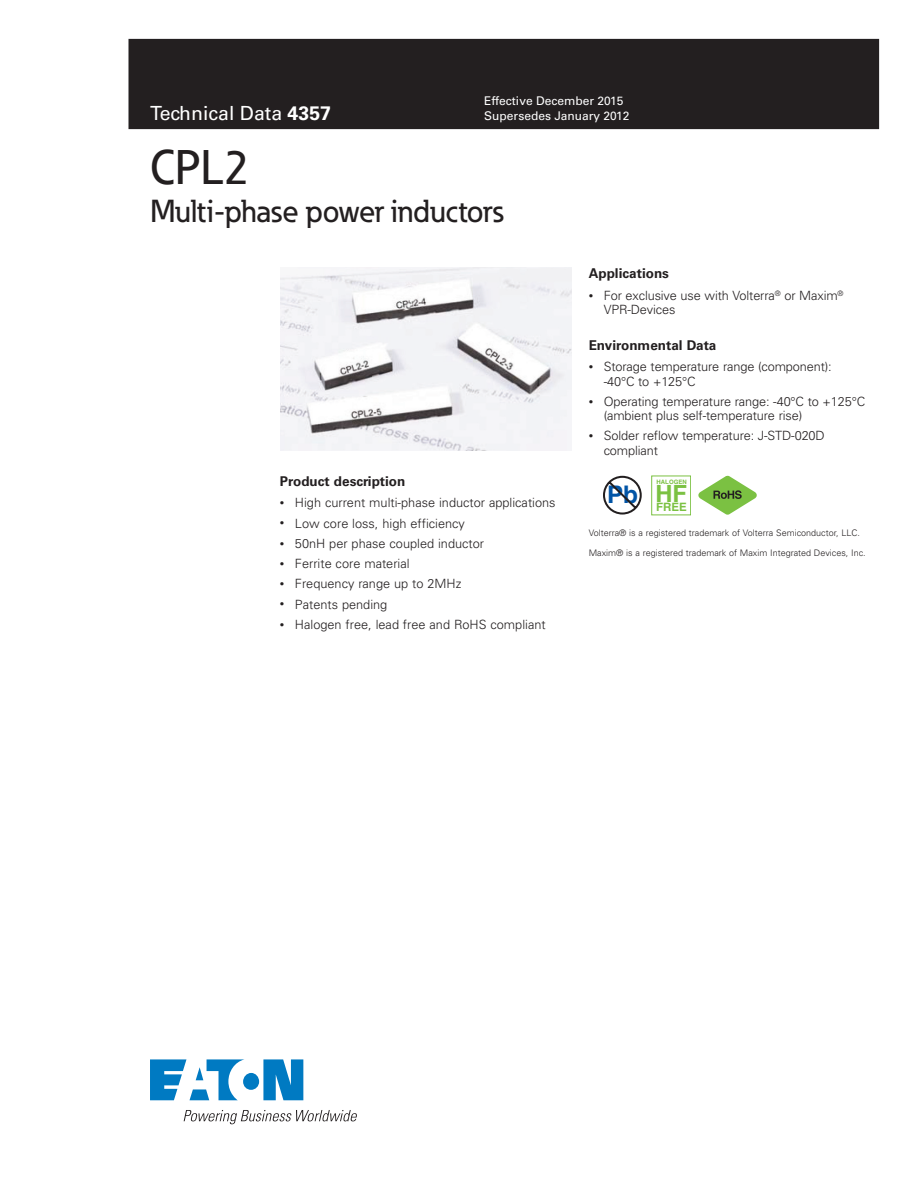
<style>
.page{position:relative;width:918px;height:1188px;background:#fff}
.page>*{position:absolute;margin:0;border:0;box-sizing:border-box;transform-origin:0 0}
._00_Product{font:500 48px "Eaton";color:#231f20}
._00_Product-2{font:500 31.5px "Eaton";letter-spacing:-.01em;color:#231f20}
.t1{font:700 24.3px "Helvetica";color:#0154a6}
.t2{font:700 23.7px "Helvetica";color:#7bc142}
._00_Application{font:19.5px "Univers LT Std";color:#fff}
._01_Head2{font:700 13.5px "Univers LT Std";color:#231f20}
.t3{font:300 12.75px/14.2px "Univers";letter-spacing:-.01em;color:#231f20}
.t4{font:12px/15px "Univers LT Std";color:#fff}
.t5{font:700 11.55px "Helvetica";color:#7bc142}
._02_Body{font:300 9px "Univers";color:#231f20}
.t6{font:700 6px "Helvetica";color:#7bc142}
.s1{font-weight:700}
.s2{font-size:9px}
</style>
<div class="page">
<svg style="left:150px;top:1059px;width:153px;height:41px"></svg>
<svg style="left:184px;top:1110px;width:173px;height:14px"></svg>
<div style="left:129px;top:39px;width:750px;height:90px;background:#231f20"></div>
<svg style="left:603px;top:476px;width:39px;height:39px"></svg>
<svg style="left:698px;top:476px;width:59px;height:39px"></svg>
<img style="left:280px;top:268px;width:292px;height:183px">
<p class="_00_Application" style="left:150px;top:102px;width:183px">Technical Data <span class="s1">4357</span></p>
<p class="t4" style="left:484px;top:93px;width:147px">Effective December 2015<br>Supersedes January 2012</p>
<p class="_00_Product" style="left:150px;top:138px;width:101px">CPL2</p>
<p class="_00_Product-2" style="left:150px;top:191px;width:355px">Multi-phase power inductors</p>
<p class="_01_Head2" style="left:280px;top:473px;width:127px">Product description</p>
<p class="t3" style="left:280px;top:495px;width:277px"><span class="s2">•</span> High current multi-phase inductor applications</p>
<p class="t3" style="left:280px;top:516px;width:187px"><span class="s2">•</span> Low core loss, high efficiency</p>
<p class="t3" style="left:280px;top:536px;width:206px"><span class="s2">•</span> 50nH per phase coupled inductor</p>
<p class="t3" style="left:280px;top:556px;width:131px"><span class="s2">•</span> Ferrite core material</p>
<p class="t3" style="left:280px;top:576px;width:183px"><span class="s2">•</span> Frequency range up to 2MHz</p>
<p class="t3" style="left:280px;top:597px;width:109px"><span class="s2">•</span> Patents pending</p>
<p class="t3" style="left:280px;top:617px;width:267px"><span class="s2">•</span> Halogen free, lead free and RoHS compliant</p>
<p class="_01_Head2" style="left:589px;top:266px;width:82px">Applications</p>
<p class="t3" style="left:604px;top:288px;width:241px;text-indent:-15px"><span class="s2">•</span> For exclusive use with Volterra<sup>®</sup> or Maxim<sup>®<br></sup>VPR-Devices</p>
<p class="_01_Head2" style="left:589px;top:337px;width:129px">Environmental Data</p>
<p class="t3" style="left:604px;top:359px;width:230px;text-indent:-15px"><span class="s2">•</span> Storage temperature range (component): -40°C to +125°C</p>
<p class="t3" style="left:604px;top:394px;width:263px;text-indent:-15px"><span class="s2">•</span> Operating temperature range: -40°C to +125°C (ambient plus self-temperature rise)</p>
<p class="t3" style="left:604px;top:428px;width:223px;text-indent:-15px"><span class="s2">•</span> Solder reflow temperature: J-STD-020D compliant</p>
<p class="t1" style="left:607px;top:480px;width:33px">Pb</p>
<p class="t6" style="left:657px;top:478px;width:32px">HALOGEN</p>
<p class="t2" style="left:655px;top:479px;width:33px">HF</p>
<p class="t5" style="left:656px;top:500px;width:32px">FREE</p>
<p class="_02_Body" style="left:589px;top:527px;width:273px">Volterra® is a registered trademark of Volterra Semiconductor, LLC.</p>
<p class="_02_Body" style="left:589px;top:547px;width:279px">Maxim® is a registered trademark of Maxim Integrated Devices, Inc.</p>
</div>
